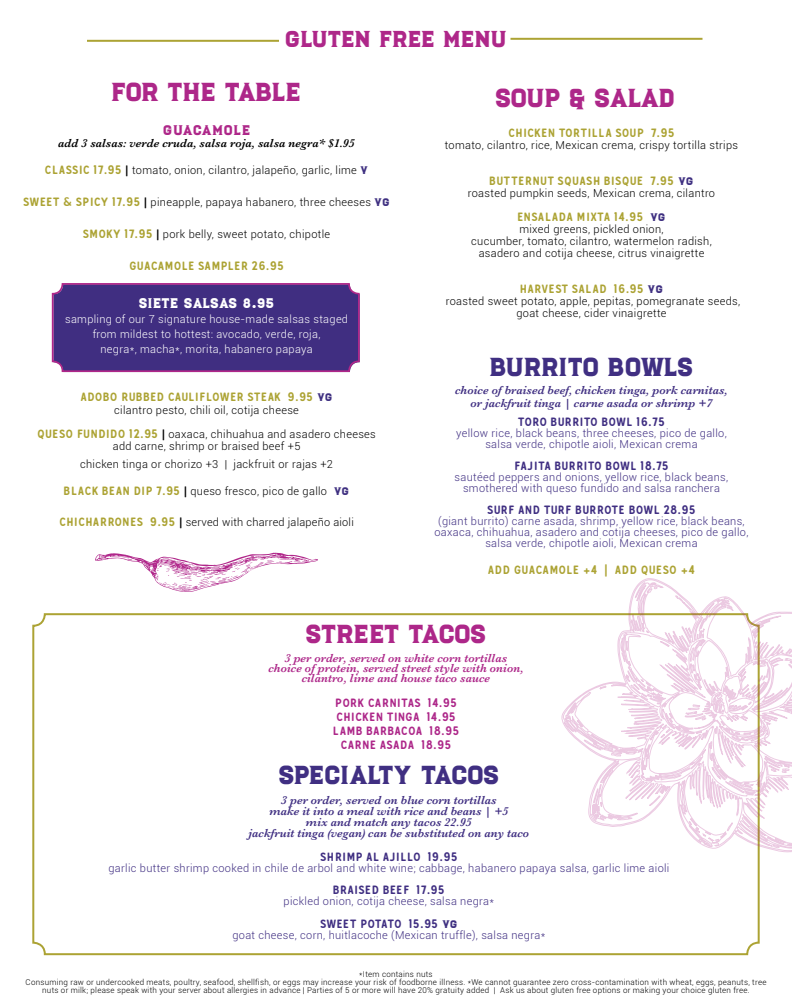
<style>
.page{position:relative;width:792px;height:1008px;background:#fff}
.page>*{position:absolute;margin:0;border:0;box-sizing:border-box;transform-origin:0 0}
.t1{font:26px "Luchador";color:#402f82}
.t2{font:26px "Luchador";color:#ad2789}
.t3{font:26px "Luchador";letter-spacing:-.02em;color:#ad2789}
.t4{font:23px "Luchador";color:#ae2789}
.t5{font:14px "Luchador";letter-spacing:.01em;color:#fff}
.t6{font:14px "Luchador";letter-spacing:.05em;color:#ae2789}
.t7{font:italic 600 12px/11px "Baskerville";color:#402f82;text-align:center}
.t8{font:12px "Gunnar";letter-spacing:.07em;color:#aca334}
.t9{font:italic 600 12px/10px "Baskerville";color:#ad2789;text-align:center}
.t10{font:12px "Gunnar";letter-spacing:.07em;color:#402f82}
.t11{font:12px/14px "Gunnar";letter-spacing:.07em;color:#ad2789;text-align:center}
.t12{font:italic 600 12px "Baskerville";color:#000}
.t13{font:12px "Gunnar";letter-spacing:.045em;color:#402f82}
.t14{font:300 11px/12px "Roboto";letter-spacing:.03em;color:#000;text-align:center}
.t15{font:300 11px/11px "Roboto";letter-spacing:.03em;color:#402f82;text-align:center}
.t16{font:300 11px/15px "Roboto";letter-spacing:.03em;color:#fff;text-align:center}
.t17{font:300 8px/8px "Roboto";letter-spacing:.03em;color:#000;text-align:center}
.s1{font-family:"Gunnar";font-weight:400;font-size:12px;color:#aca334}
.s2{font-family:"Gunnar";font-weight:400;font-size:10.6px}
.s3{font-family:"Luchador";font-weight:400;color:#3f3081}
.s4{font-family:"Luchador";font-size:11px;color:#3f3081}
</style>
<div class="page">
<div style="left:53px;top:284px;width:307px;height:88px;background:#402e81;border-radius:10px"></div>
<div style="left:52px;top:283px;width:308px;height:89px;border:2px solid #b02789;border-radius:10px"></div>
<div style="left:32px;top:613px;width:728px;height:342px;border:2px solid #aca334;border-radius:12px"></div>
<hr style="left:510px;top:38px;width:192px;height:2px;background:#aca334">
<hr style="left:87px;top:40px;width:192px;height:2px;background:#aca334">
<svg style="left:95px;top:553px;width:223px;height:39px"></svg>
<svg style="left:562px;top:578px;width:230px;height:275px"></svg>
<svg style="left:614px;top:817px;width:19px;height:3px"></svg>
<svg style="left:591px;top:814px;width:6px;height:7px"></svg>
<svg style="left:635px;top:582px;width:28px;height:33px"></svg>
<svg style="left:675px;top:596px;width:9px;height:8px"></svg>
<svg style="left:727px;top:822px;width:6px;height:9px"></svg>
<svg style="left:725px;top:600px;width:8px;height:11px"></svg>
<svg style="left:773px;top:844px;width:6px;height:4px"></svg>
<svg style="left:689px;top:824px;width:12px;height:15px"></svg>
<svg style="left:692px;top:603px;width:23px;height:22px"></svg>
<svg style="left:565px;top:633px;width:227px;height:173px"></svg>
<h2 class="t4" style="left:285px;top:22px;width:223px">GLUTEN FREE MENU</h2>
<h1 class="t2" style="left:111px;top:73px;width:191px">FOR THE TABLE</h1>
<p class="t6" style="left:163px;top:120px;width:88px">GUACAMOLE</p>
<p class="t12" style="left:58px;top:135px;width:298px">add 3 salsas: verde cruda, salsa roja, salsa negra* $1.95</p>
<p class="t14" style="left:45px;top:164px;width:325px"><span class="s1">CLASSIC 17.95</span> <span class="s2">|</span> tomato, onion, cilantro, jalapeño, garlic, lime <span class="s3">V</span></p>
<p class="t14" style="left:24px;top:196px;width:367px"><span class="s1">SWEET &amp; SPICY 17.95</span> <span class="s2">|</span> pineapple, papaya habanero, three cheeses <span class="s3">VG</span></p>
<p class="t14" style="left:83px;top:228px;width:249px"><span class="s1">SMOKY 17.95</span> <span class="s2">|</span> pork belly, sweet potato, chipotle</p>
<p class="t8" style="left:129px;top:259px;width:156px">GUACAMOLE SAMPLER 26.95</p>
<p class="t5" style="left:139px;top:293px;width:137px">SIETE SALSAS 8.95</p>
<p class="t16" style="left:65px;top:311px;width:285px">sampling of our 7 signature house-made salsas staged from mildest to hottest: avocado, verde, roja,<br>negra*, macha*, morita, habanero papaya</p>
<p class="t8" style="left:81px;top:390px;width:253px">ADOBO RUBBED CAULIFLOWER STEAK 9.95 <span class="s4">VG</span></p>
<p class="t14" style="left:37px;top:398px;width:340px;line-height:24px">cilantro pesto, chili oil, cotija cheese<br><span class="s1">QUESO FUNDIDO 12.95</span> <span class="s2">|</span> oaxaca, chihuahua and asadero cheeses</p>
<p class="t14" style="left:80px;top:437px;width:254px;line-height:18px">add carne, shrimp or braised beef +5<br>chicken tinga or chorizo +3 | jackfruit or rajas +2</p>
<p class="t14" style="left:64px;top:485px;width:287px"><span class="s1">BLACK BEAN DIP 7.95</span> <span class="s2">|</span> queso fresco, pico de gallo <span class="s3">VG</span></p>
<p class="t14" style="left:59px;top:516px;width:296px"><span class="s1">CHICHARRONES 9.95</span> <span class="s2">|</span> served with charred jalapeño aioli</p>
<h1 class="t3" style="left:495px;top:79px;width:181px">SOUP &amp; SALAD</h1>
<p class="t8" style="left:508px;top:125px;width:168px">CHICKEN TORTILLA SOUP 7.95</p>
<p class="t14" style="left:445px;top:139px;width:295px">tomato, cilantro, rice, Mexican crema, crispy tortilla strips</p>
<p class="t8" style="left:490px;top:173px;width:205px">BUTTERNUT SQUASH BISQUE 7.95 <span class="s4">VG</span></p>
<p class="t14" style="left:468px;top:187px;width:249px">roasted pumpkin seeds, Mexican crema, cilantro</p>
<p class="t8" style="left:517px;top:209px;width:150px">ENSALADA MIXTA 14.95 <span class="s4">VG</span></p>
<p class="t14" style="left:471px;top:223px;width:242px">mixed greens, pickled onion,<br>cucumber, tomato, cilantro, watermelon radish, asadero and cotija cheese, citrus vinaigrette</p>
<p class="t8" style="left:520px;top:281px;width:144px">HARVEST SALAD 16.95 <span class="s4">VG</span></p>
<p class="t14" style="left:446px;top:295px;width:296px">roasted sweet potato, apple, pepitas, pomegranate seeds, goat cheese, cider vinaigrette</p>
<h1 class="t1" style="left:490px;top:348px;width:205px">BURRITO BOWLS</h1>
<p class="t7" style="left:455px;top:384px;width:274px;line-height:13px">choice of braised beef, chicken tinga, pork carnitas, or jackfruit tinga | carne asada or shrimp +7</p>
<p class="t10" style="left:518px;top:414px;width:148px">TORO BURRITO BOWL 16.75</p>
<p class="t15" style="left:456px;top:427px;width:272px">yellow rice, black beans, three cheeses, pico de gallo, salsa verde, chipotle aioli, Mexican crema</p>
<p class="t10" style="left:514px;top:459px;width:156px">FAJITA BURRITO BOWL 18.75</p>
<p class="t15" style="left:455px;top:471px;width:275px">sautéed peppers and onions, yellow rice, black beans, smothered with queso fundido and salsa ranchera</p>
<p class="t10" style="left:488px;top:503px;width:209px">SURF AND TURF BURROTE BOWL 28.95</p>
<p class="t15" style="left:435px;top:515px;width:316px">(giant burrito) carne asada, shrimp, yellow rice, black beans, oaxaca, chihuahua, asadero and cotija cheeses, pico de gallo, salsa verde, chipotle aioli, Mexican crema</p>
<p class="t8" style="left:488px;top:562px;width:208px">ADD GUACAMOLE +4 | ADD QUESO +4</p>
<h1 class="t2" style="left:306px;top:615px;width:182px">STREET TACOS</h1>
<p class="t9" style="left:268px;top:653px;width:257px">3 per order, served on white corn tortillas choice of protein, served street style with onion, cilantro, lime and house taco sauce</p>
<p class="t11" style="left:333px;top:696px;width:128px">PORK CARNITAS 14.95<br>CHICKEN TINGA 14.95<br>LAMB BARBACOA 18.95<br>CARNE ASADA 18.95</p>
<h1 class="t1" style="left:279px;top:756px;width:222px">SPECIALTY TACOS</h1>
<p class="t7" style="left:248px;top:794px;width:282px">3 per order, served on blue corn tortillas<br>make it into a meal with rice and beans | +5<br>mix and match any tacos 22.95<br>jackfruit tinga (vegan) can be substituted on any taco</p>
<p class="t10" style="left:320px;top:849px;width:138px">SHRIMP AL AJILLO 19.95</p>
<p class="t15" style="left:109px;top:862px;width:562px">garlic butter shrimp cooked in chile de arbol and white wine; cabbage, habanero papaya salsa, garlic lime aioli</p>
<p class="t10" style="left:333px;top:882px;width:113px">BRAISED BEEF 17.95</p>
<p class="t15" style="left:284px;top:895px;width:212px">pickled onion, cotija cheese, salsa negra*</p>
<p class="t13" style="left:320px;top:916px;width:138px">SWEET POTATO 15.95 <span class="s4">VG</span></p>
<p class="t15" style="left:232px;top:929px;width:314px">goat cheese, corn, huitlacoche (Mexican truffle), salsa negra*</p>
<p class="t17" style="left:26px;top:970px;width:742px">*Item contains nuts<br>Consuming raw or undercooked meats, poultry, seafood, shellfish, or eggs may increase your risk of foodborne illness. *We cannot guarantee zero cross-contamination with wheat, eggs, peanuts, tree nuts or milk; please speak with your server about allergies in advance | Parties of 5 or more will have 20% gratuity added | Ask us about gluten free options or making your choice gluten free.</p>
</div>
